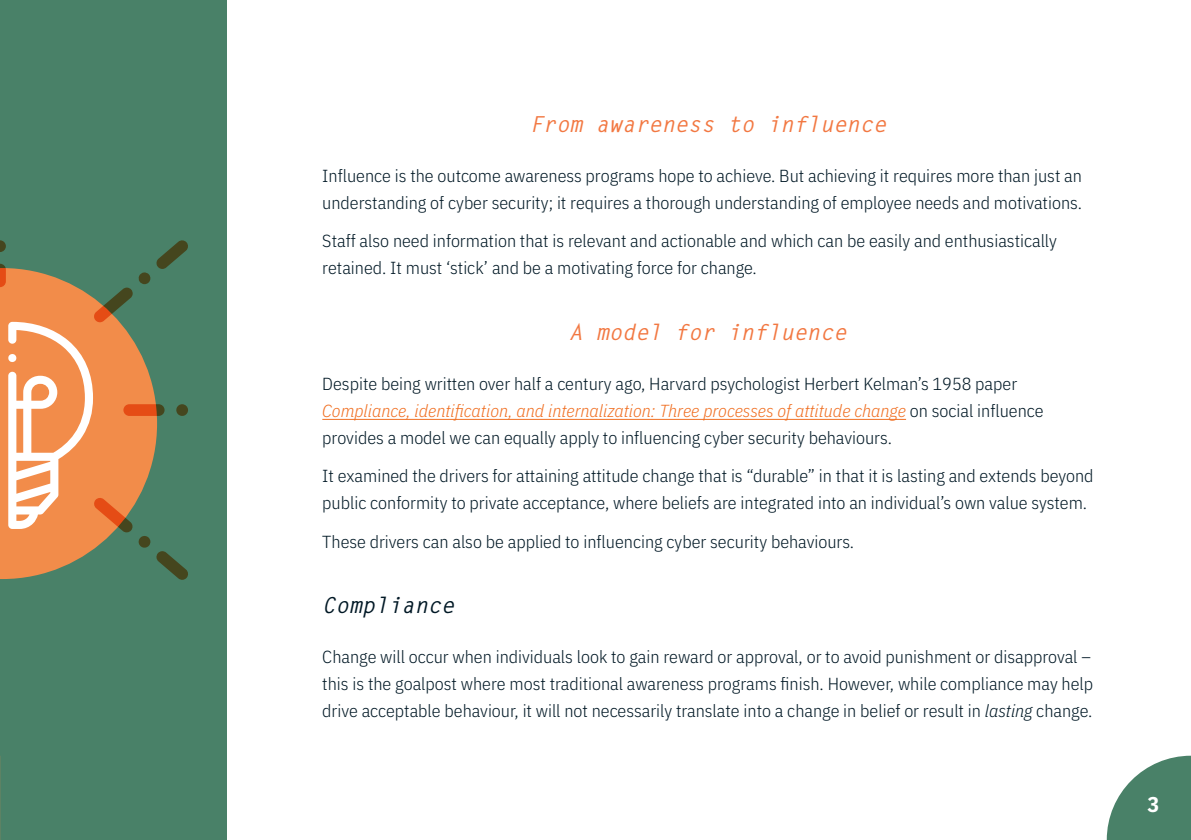
<style>
.page{position:relative;width:1191px;height:840px;background:#fff}
.page>*{position:absolute;margin:0;border:0;box-sizing:border-box;transform-origin:0 0}
.t1{font:italic 700 22px "Letter Gothic Std";color:#f27842}
.t2{font:italic 700 22px "Letter Gothic Std";color:#001825}
.t3{font:700 21.4px "IBM Plex Sans Cond";color:#fff}
.t4{font:300 17.4px/27px "IBM Plex Sans Cond";color:#001825}
.s1{font-style:italic;color:#f06f22}
.s2{font-style:italic}
</style>
<div class="page">
<div style="left:0;top:0;width:227px;height:839px;background:#498168"></div>
<hr style="left:322px;top:419px;width:584px;height:1px;background:#f06f22">
<svg style="left:0;top:240px;width:188px;height:339px"></svg>
<svg style="left:0;top:756px;width:1px;height:83px"></svg>
<svg style="left:1106px;top:755px;width:85px;height:84px"></svg>
<p class="t1" style="left:529px;top:110px;width:358px">From awareness to influence</p>
<p class="t4" style="left:322px;top:160px;width:761px">Influence is the outcome awareness programs hope to achieve. But achieving it requires more than just an understanding of cyber security; it requires a thorough understanding of employee needs and motivations.</p>
<p class="t4" style="left:322px;top:226px;width:736px">Staff also need information that is relevant and actionable and which can be easily and enthusiastically retained. It must ‘stick’ and be a motivating force for change.</p>
<p class="t1" style="left:569px;top:318px;width:279px">A model for influence</p>
<p class="t4" style="left:322px;top:368px;width:723px">Despite being written over half a century ago, Harvard psychologist Herbert Kelman’s 1958 paper<br><span class="s1">Compliance, identification, and internalization: Three processes of attitude change</span> on social influence provides a model we can equally apply to influencing cyber security behaviours.</p>
<p class="t4" style="left:322px;top:460px;width:773px">It examined the drivers for attaining attitude change that is “durable” in that it is lasting and extends beyond public conformity to private acceptance, where beliefs are integrated into an individual’s own value system.</p>
<p class="t4" style="left:322px;top:526px;width:533px">These drivers can also be applied to influencing cyber security behaviours.</p>
<p class="t2" style="left:322px;top:591px;width:133px">Compliance</p>
<p class="t4" style="left:322px;top:641px;width:772px">Change will occur when individuals look to gain reward or approval, or to avoid punishment or disapproval – this is the goalpost where most traditional awareness programs finish. However, while compliance may help drive acceptable behaviour, it will not necessarily translate into a change in belief or result in <span class="s2">lasting</span> change.</p>
<p class="t3" style="left:1147px;top:786px;width:13px">3</p>
</div>
